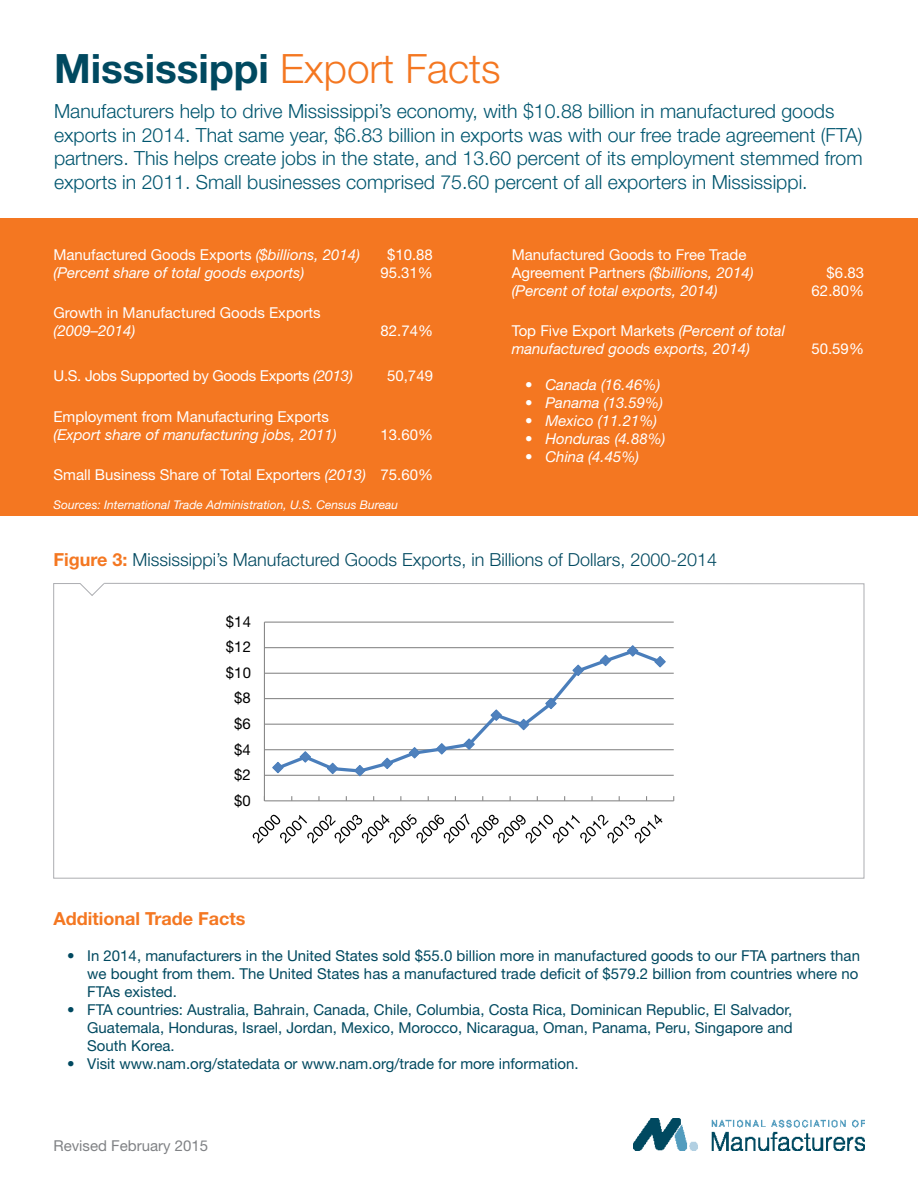
<style>
.page{position:relative;width:918px;height:1188px;background:#fff}
.page>*{position:absolute;margin:0;border:0;box-sizing:border-box;transform-origin:0 0}
.t1{font:700 40.5px "Helvetica Neue LT Std";color:#004960}
.t2{font:300 19.5px/23.4px "Helvetica Neue LT Std";color:#00566f}
.t3{font:300 18px "Helvetica Neue LT Std";color:#004960}
.t4{font:700 18px "Helvetica Neue LT Std";color:#f47721}
.t5{font:15px/18px "Helvetica Neue LT Std";color:#004960;text-align:justify}
.t6{font:15px/18px "Helvetica Neue LT Std";color:#fff}
.t7{font:italic 15px/18px "Helvetica Neue LT Std";color:#fff}
.t8{font:15px "Helvetica Neue LT Std";letter-spacing:-.02em;color:#fff}
.t9{font:15px "Helvetica Neue LT Std";color:#000}
.t10{font:15px "Helvetica Neue LT Std";color:#808285}
.t11{font:italic 12px "Helvetica Neue LT Std";color:#fff}
.s1{font-weight:300;color:#f47721}
.s2{font-style:italic}
.s3{font-style:normal}
.s4{font-weight:700;color:#f47721}
</style>
<div class="page">
<div style="left:0;top:218px;width:918px;height:298px;background:#f47721"></div>
<svg style="left:53px;top:583px;width:811px;height:296px"></svg>
<img style="left:634px;top:1118px;width:230px;height:32px">
<p class="t1" style="left:54px;top:43px;width:448px">Mississippi <span class="s1">Export Facts</span></p>
<p class="t2" style="left:54px;top:99px;width:810px">Manufacturers help to drive Mississippi’s economy, with $10.88 billion in manufactured goods exports in 2014. That same year, $6.83 billion in exports was with our free trade agreement (FTA) partners. This helps create jobs in the state, and 13.60 percent of its employment stemmed from exports in 2011. Small businesses comprised 75.60 percent of all exporters in Mississippi.</p>
<p class="t6" style="left:54px;top:245px;width:308px">Manufactured Goods Exports <span class="s2">($billions, 2014)</span></p>
<p class="t7" style="left:54px;top:263px;width:252px">(Percent share of total goods exports)</p>
<p class="t6" style="left:54px;top:304px;width:269px">Growth in Manufactured Goods Exports</p>
<p class="t7" style="left:54px;top:322px;width:83px">(2009–2014)</p>
<p class="t8" style="left:54px;top:367px;width:301px">U.S. Jobs Supported by Goods Exports <span class="s2">(2013)</span></p>
<p class="t6" style="left:54px;top:407px;width:277px">Employment from Manufacturing Exports</p>
<p class="t7" style="left:54px;top:425px;width:285px">(Export share of manufacturing jobs, 2011)</p>
<p class="t6" style="left:54px;top:466px;width:314px">Small Business Share of Total Exporters <span class="s2">(2013)</span></p>
<p class="t6" style="left:387px;top:245px;width:47px">$10.88</p>
<p class="t6" style="left:380px;top:264px;width:54px">95.31%</p>
<p class="t6" style="left:380px;top:322px;width:54px">82.74%</p>
<p class="t6" style="left:387px;top:367px;width:47px">50,749</p>
<p class="t6" style="left:380px;top:425px;width:54px">13.60%</p>
<p class="t6" style="left:380px;top:466px;width:54px">75.60%</p>
<p class="t11" style="left:54px;top:498px;width:346px">Sources: International Trade Administration, U.S. Census Bureau</p>
<p class="t6" style="left:512px;top:245px;width:243px">Manufactured Goods to Free Trade<br>Agreement Partners <span class="s2">($billions, 2014)</span></p>
<p class="t7" style="left:512px;top:281px;width:207px">(Percent of total exports, 2014)</p>
<p class="t7" style="left:512px;top:322px;width:275px"><span class="s3">Top Five Export Markets</span> (Percent of total manufactured goods exports, 2014)</p>
<p class="t7" style="left:525px;top:376px;width:137px">• Canada (16.46%)</p>
<p class="t7" style="left:525px;top:394px;width:139px">• Panama (13.59%)</p>
<p class="t7" style="left:525px;top:412px;width:133px">• Mexico (11.21%)</p>
<p class="t7" style="left:525px;top:430px;width:142px">• Honduras (4.88%)</p>
<p class="t7" style="left:525px;top:448px;width:115px">• China (4.45%)</p>
<p class="t3" style="left:54px;top:548px;width:665px"><span class="s4">Figure 3:</span> Mississippi’s Manufactured Goods Exports, in Billions of Dollars, 2000-2014</p>
<p class="t9" style="left:226px;top:613px;width:27px">$14</p>
<p class="t9" style="left:226px;top:638px;width:27px">$12</p>
<p class="t9" style="left:226px;top:664px;width:27px">$10</p>
<p class="t9" style="left:234px;top:689px;width:18px">$8</p>
<p class="t9" style="left:234px;top:715px;width:18px">$6</p>
<p class="t9" style="left:234px;top:740px;width:18px">$4</p>
<p class="t9" style="left:234px;top:766px;width:18px">$2</p>
<p class="t9" style="left:234px;top:791px;width:18px">$0</p>
<p class="t6" style="left:827px;top:264px;width:39px">$6.83</p>
<p class="t6" style="left:812px;top:281px;width:54px">62.80%</p>
<p class="t6" style="left:811px;top:340px;width:54px">50.59%</p>
<p class="t4" style="left:54px;top:908px;width:193px">Additional Trade Facts</p>
<p class="t5" style="left:87px;top:947px;width:774px;text-indent:-20px">• In 2014, manufacturers in the United States sold $55.0 billion more in manufactured goods to our FTA partners than we bought from them. The United States has a manufactured trade deficit of $579.2 billion from countries where no FTAs existed.</p>
<p class="t5" style="left:87px;top:1001px;width:707px;text-indent:-20px">• FTA countries: Australia, Bahrain, Canada, Chile, Columbia, Costa Rica, Dominican Republic, El Salvador, Guatemala, Honduras, Israel, Jordan, Mexico, Morocco, Nicaragua, Oman, Panama, Peru, Singapore and South Korea.</p>
<p class="t5" style="left:67px;top:1055px;width:513px">• Visit www.nam.org/statedata or www.nam.org/trade for more information.</p>
<p class="t10" style="left:54px;top:1136px;width:156px">Revised February 2015</p>
</div>
